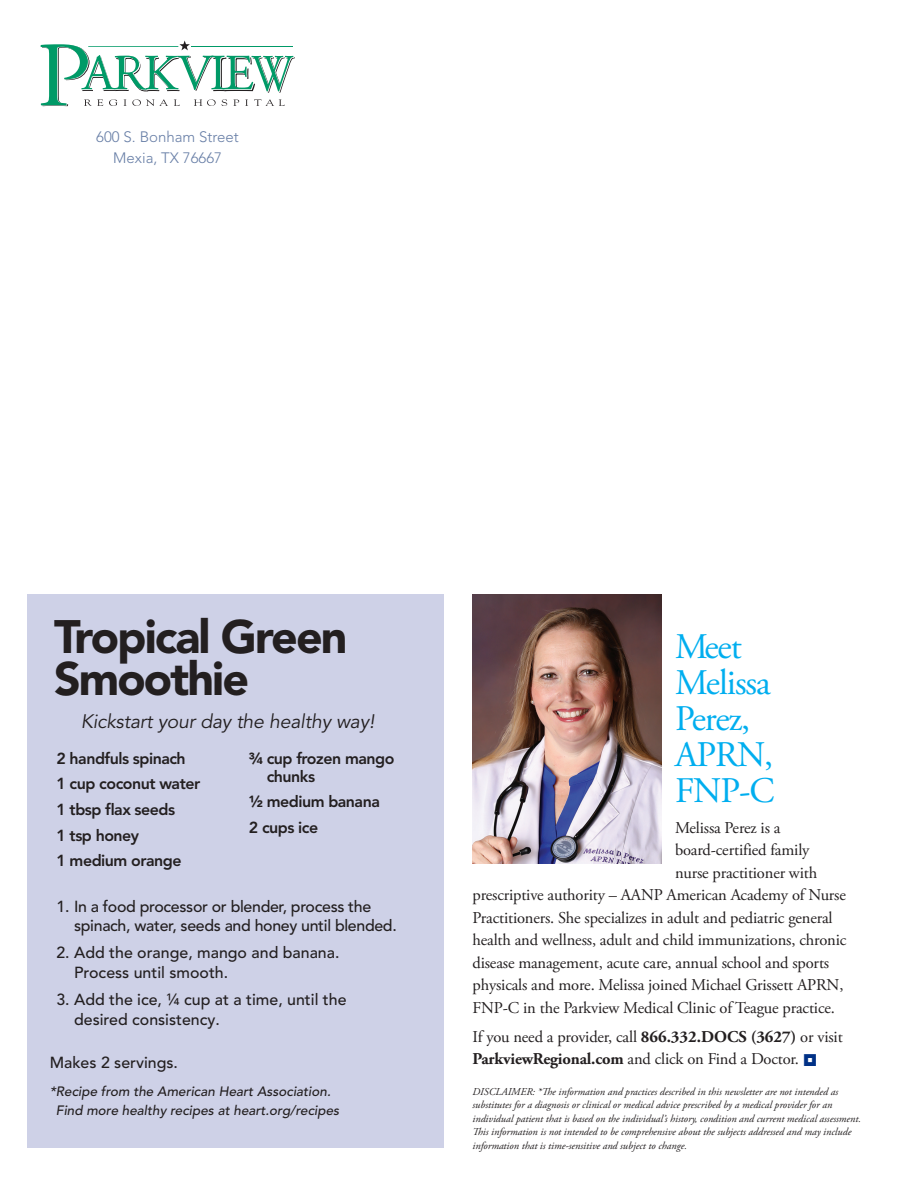
<style>
.page{position:relative;width:918px;height:1188px;background:#fff}
.page>*{position:absolute;margin:0;border:0;box-sizing:border-box;transform-origin:0 0}
.Body_Copy{font:900 46.5px/42px "Avenir LT Pro";letter-spacing:-.04em;color:#231f20}
.Body_Copy-2{font:36px/36px "Adobe Garamond Pro";letter-spacing:-.03em;color:#00aeef}
.Body_Copy-3{font:italic 19.5px "Avenir LT Pro";letter-spacing:-.01em;color:#231f20}
.Body_Copy-4{font:16.5px/22.5px "Adobe Garamond Pro";letter-spacing:-.01em;color:#231f20}
.Body_Copy-5{font:500 15.9px/19.5px "Avenir LT Pro";color:#231f20}
.Body_Copy-6{font:800 15.9px/17.7px "Avenir LT Pro";letter-spacing:-.03em;color:#231f20}
.Body_Copy-7{font:500 15.9px/19.5px "Avenir LT Pro";letter-spacing:-.02em;color:#231f20}
.Body_Copy-8{font:300 15px/21px "Avenir LT Pro";color:#677ea6;text-align:center}
.Body_Copy-9{font:italic 500 13.5px/19.5px "Avenir LT Pro";color:#231f20}
.Body_Copy-10{font:italic 10.5px/13.5px "Adobe Garamond Pro";color:#231f20}
.s1{font-weight:700}
</style>
<div class="page">
<div style="left:27px;top:594px;width:417px;height:554px;background:#ced1e7"></div>
<svg style="left:40px;top:40px;width:255px;height:66px"></svg>
<img style="left:472px;top:594px;width:190px;height:270px">
<p class="Body_Copy-8" style="left:96px;top:126px;width:144px">600 S. Bonham Street<br>Mexia, TX 76667</p>
<p class="Body_Copy" style="left:54px;top:615px;width:295px">Tropical Green<br>Smoothie</p>
<p class="Body_Copy-3" style="left:81px;top:709px;width:295px">Kickstart your day the healthy way!</p>
<p class="Body_Copy-6" style="left:56px;top:750px;width:131px">2 handfuls spinach</p>
<p class="Body_Copy-6" style="left:56px;top:775px;width:145px">1 cup coconut water</p>
<p class="Body_Copy-6" style="left:56px;top:801px;width:120px">1 tbsp flax seeds</p>
<p class="Body_Copy-6" style="left:56px;top:827px;width:84px">1 tsp honey</p>
<p class="Body_Copy-6" style="left:56px;top:852px;width:127px">1 medium orange</p>
<p class="Body_Copy-6" style="left:267px;top:750px;width:129px;text-indent:-18px">¾ cup frozen mango chunks</p>
<p class="Body_Copy-6" style="left:249px;top:793px;width:133px">½ medium banana</p>
<p class="Body_Copy-6" style="left:249px;top:819px;width:71px">2 cups ice</p>
<p class="Body_Copy-7" style="left:74px;top:897px;width:324px;text-indent:-18px">1. In a food processor or blender, process the spinach, water, seeds and honey until blended.</p>
<p class="Body_Copy-5" style="left:74px;top:943px;width:267px;text-indent:-18px">2. Add the orange, mango and banana.<br>Process until smooth.</p>
<p class="Body_Copy-5" style="left:74px;top:990px;width:274px;text-indent:-18px">3. Add the ice, ¼ cup at a time, until the desired consistency.</p>
<p class="Body_Copy-5" style="left:50px;top:1053px;width:130px">Makes 2 servings.</p>
<p class="Body_Copy-9" style="left:56px;top:1081px;width:285px;text-indent:-6px">*Recipe from the American Heart Association.<br>Find more healthy recipes at heart.org/recipes</p>
<p class="Body_Copy-2" style="left:675px;top:630px;width:101px">Meet<br>Melissa<br>Perez,<br>APRN,<br>FNP-C</p>
<p class="Body_Copy-4" style="left:675px;top:817px;width:107px">Melissa Perez is a</p>
<p class="Body_Copy-4" style="left:675px;top:839px;width:136px">board-certified family</p>
<p class="Body_Copy-4" style="left:675px;top:862px;width:144px">nurse practitioner with</p>
<p class="Body_Copy-4" style="left:472px;top:884px;width:375px">prescriptive authority – AANP American Academy of Nurse</p>
<p class="Body_Copy-4" style="left:472px;top:907px;width:362px">Practitioners. She specializes in adult and pediatric general</p>
<p class="Body_Copy-4" style="left:472px;top:929px;width:375px">health and wellness, adult and child immunizations, chronic</p>
<p class="Body_Copy-4" style="left:472px;top:952px;width:358px">disease management, acute care, annual school and sports</p>
<p class="Body_Copy-4" style="left:472px;top:974px;width:372px">physicals and more. Melissa joined Michael Grissett APRN,</p>
<p class="Body_Copy-4" style="left:472px;top:997px;width:364px">FNP-C in the Parkview Medical Clinic of Teague practice.</p>
<p class="Body_Copy-4" style="left:472px;top:1026px;width:372px">If you need a provider, call <span class="s1">866.332.DOCS (3627)</span> or visit<br><span class="s1">ParkviewRegional.com</span> and click on Find a Doctor.</p>
<p class="Body_Copy-10" style="left:472px;top:1085px;width:390px">DISCLAIMER: *The information and practices described in this newsletter are not intended as substitutes for a diagnosis or clinical or medical advice prescribed by a medical provider for an individual patient that is based on the individual’s history, condition and current medical assessment.<br>This information is not intended to be comprehensive about the subjects addressed and may include information that is time-sensitive and subject to change.</p>
</div>
